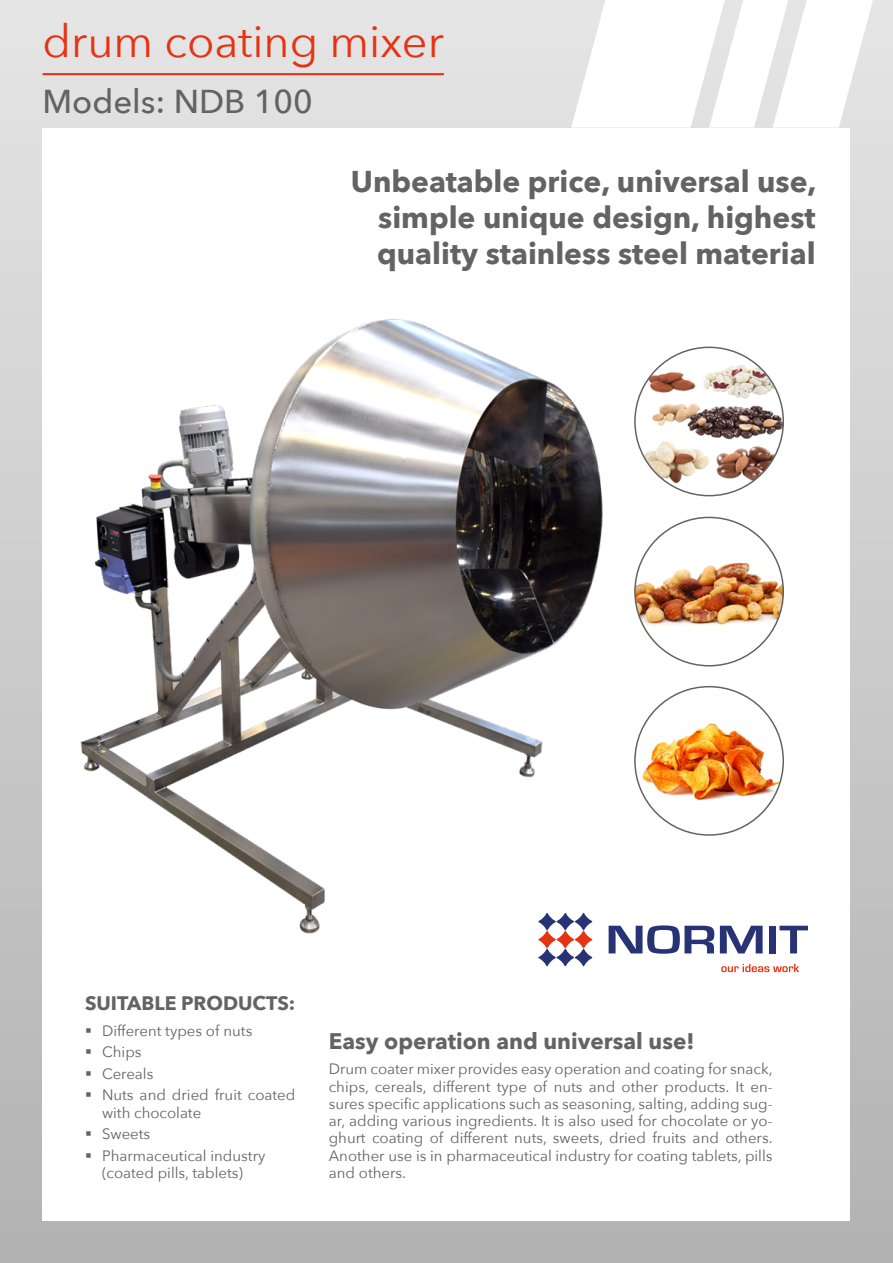
<style>
.page{position:relative;width:893px;height:1263px;background:#fff}
.page>*{position:absolute;margin:0;border:0;box-sizing:border-box;transform-origin:0 0}
.t1{font:45px "Avenir Next";color:#e63312}
.t2{font:500 33px "Avenir Next";color:#646363}
.new-nadpis-hlavny{font:700 30px/36px "Avenir Next";color:#646363;text-align:justify}
.new-podnadpis-15{font:700 22.5px "Avenir Next";color:#646363}
.new-podnadpis{font:700 19.5px "Avenir Next";color:#646363}
.new-text{font:15px/17.2px "Avenir Next";color:#646363}
</style>
<div class="page">
<div style="left:0;top:0;width:893px;height:1263px;background:linear-gradient(to bottom,#e5e5e5,#b5b4b4)"></div>
<div style="left:43px;top:128px;width:807px;height:1092px;background:#fff"></div>
<svg style="left:571px;top:0;width:305px;height:128px"></svg>
<hr style="left:43px;top:73px;width:401px;height:2px;background:#e63312">
<img style="left:0;top:233px;width:609px;height:709px">
<img style="left:635px;top:539px;width:148px;height:105px">
<img style="left:635px;top:347px;width:148px;height:149px;border-radius:74px">
<img style="left:635px;top:708px;width:148px;height:105px">
<svg style="left:609px;top:925px;width:105px;height:29px"></svg>
<svg style="left:720px;top:926px;width:43px;height:27px"></svg>
<div style="left:769px;top:926px;width:7px;height:27px;background:#283375"></div>
<svg style="left:779px;top:926px;width:29px;height:27px"></svg>
<svg style="left:538px;top:913px;width:54px;height:53px"></svg>
<svg style="left:721px;top:964px;width:78px;height:8px"></svg>
<h1 class="t1" style="left:43px;top:3px;width:403px">drum coating mixer</h1>
<h2 class="t2" style="left:43px;top:73px;width:272px">Models: NDB 100</h2>
<p class="new-nadpis-hlavny" style="left:377px;top:163px;width:441px;text-indent:-26px">Unbeatable price, universal use, simple unique design, highest quality stainless steel material</p>
<p class="new-podnadpis" style="left:85px;top:986px;width:212px">SUITABLE PRODUCTS:</p>
<p class="new-text" style="left:102px;top:1021px;width:152px">Different types of nuts</p>
<p class="new-text" style="left:102px;top:1043px;width:41px">Chips</p>
<p class="new-text" style="left:102px;top:1064px;width:53px">Cereals</p>
<p class="new-text" style="left:102px;top:1086px;width:195px">Nuts and dried fruit coated with chocolate</p>
<p class="new-text" style="left:102px;top:1125px;width:50px">Sweets</p>
<p class="new-text" style="left:102px;top:1146px;width:165px">Pharmaceutical industry (coated pills, tablets)</p>
<p class="new-podnadpis-15" style="left:329px;top:1021px;width:367px">Easy operation and universal use!</p>
<p class="new-text" style="left:329px;top:1060px;width:445px;text-align:justify">Drum coater mixer provides easy operation and coating for snack, chips, cereals, different type of nuts and other products. It en&shy;sures specific applications such as seasoning, salting, adding sug&shy;ar, adding various ingredients. It is also used for chocolate or yo&shy;ghurt coating of different nuts, sweets, dried fruits and others.<br>Another use is in pharmaceutical industry for coating tablets, pills and others.</p>
</div>
